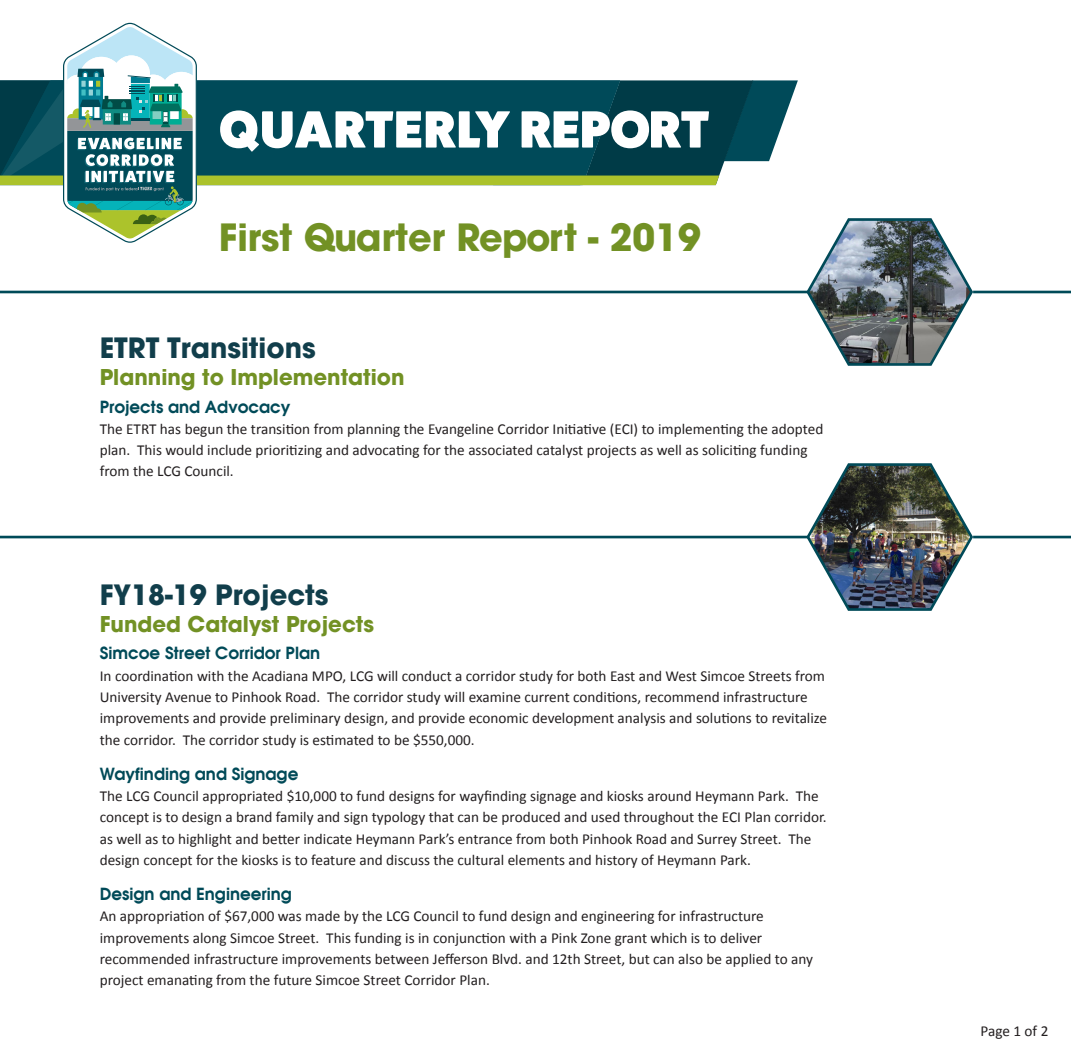
<style>
.page{position:relative;width:1071px;height:1050px;background:#fff}
.page>*{position:absolute;margin:0;border:0;box-sizing:border-box;transform-origin:0 0}
.t1{font:52.5px "Fat Frank Free";letter-spacing:.005em;color:#fff}
.t2{font:700 36.75px "Trendex Black S Si";color:#729124}
.t3{font:700 27.47px "Trendex Black S Si";color:#113e4b}
.t4{font:700 21.35px "Trendex Black S Si";color:#729124}
.t5{font:600 16.8px "Trendex S Si";color:#004a58}
.t6{font:15.22px/21.3px "Calibri";color:#231f20}
</style>
<div class="page">
<svg style="left:0;top:23px;width:798px;height:220px"></svg>
<img style="left:805px;top:218px;width:170px;height:148px">
<hr style="left:0;top:291px;width:808px;height:2px;background:#004a58">
<hr style="left:973px;top:291px;width:98px;height:2px;background:#004a58">
<img style="left:805px;top:463px;width:170px;height:148px">
<hr style="left:0;top:536px;width:808px;height:2px;background:#004a58">
<hr style="left:973px;top:536px;width:98px;height:2px;background:#004a58">
<p class="t1" style="left:219px;top:107px;width:492px">QUARTERLY REPORT</p>
<p class="t2" style="left:219px;top:214px;width:484px">First Quarter Report - 2019</p>
<p class="t3" style="left:100px;top:329px;width:217px">ETRT Transitions</p>
<p class="t4" style="left:100px;top:363px;width:306px">Planning to Implementation</p>
<p class="t5" style="left:100px;top:395px;width:192px">Projects and Advocacy</p>
<p class="t6" style="left:100px;top:418px;width:725px">The ETRT has begun the transition from planning the Evangeline Corridor Initiative (ECI) to implementing the adopted plan. This would include prioritizing and advocating for the associated catalyst projects as well as soliciting funding from the LCG Council.</p>
<p class="t3" style="left:100px;top:576px;width:230px">FY18-19 Projects</p>
<p class="t4" style="left:100px;top:610px;width:276px">Funded Catalyst Projects</p>
<p class="t5" style="left:100px;top:642px;width:222px">Simcoe Street Corridor Plan</p>
<p class="t6" style="left:100px;top:665px;width:729px">In coordination with the Acadiana MPO, LCG will conduct a corridor study for both East and West Simcoe Streets from University Avenue to Pinhook Road. The corridor study will examine current conditions, recommend infrastructure improvements and provide preliminary design, and provide economic development analysis and solutions to revitalize the corridor. The corridor study is estimated to be $550,000.</p>
<p class="t5" style="left:100px;top:762px;width:200px">Wayfinding and Signage</p>
<p class="t6" style="left:100px;top:785px;width:728px">The LCG Council appropriated $10,000 to fund designs for wayfinding signage and kiosks around Heymann Park. The concept is to design a brand family and sign typology that can be produced and used throughout the ECI Plan corridor. as well as to highlight and better indicate Heymann Park’s entrance from both Pinhook Road and Surrey Street. The design concept for the kiosks is to feature and discuss the cultural elements and history of Heymann Park.</p>
<p class="t5" style="left:100px;top:883px;width:194px">Design and Engineering</p>
<p class="t6" style="left:100px;top:906px;width:715px">An appropriation of $67,000 was made by the LCG Council to fund design and engineering for infrastructure improvements along Simcoe Street. This funding is in conjunction with a Pink Zone grant which is to deliver recommended infrastructure improvements between Jefferson Blvd. and 12th Street, but can also be applied to any project emanating from the future Simcoe Street Corridor Plan.</p>
<p class="t6" style="left:981px;top:1020px;width:69px">Page 1 of 2</p>
</div>
